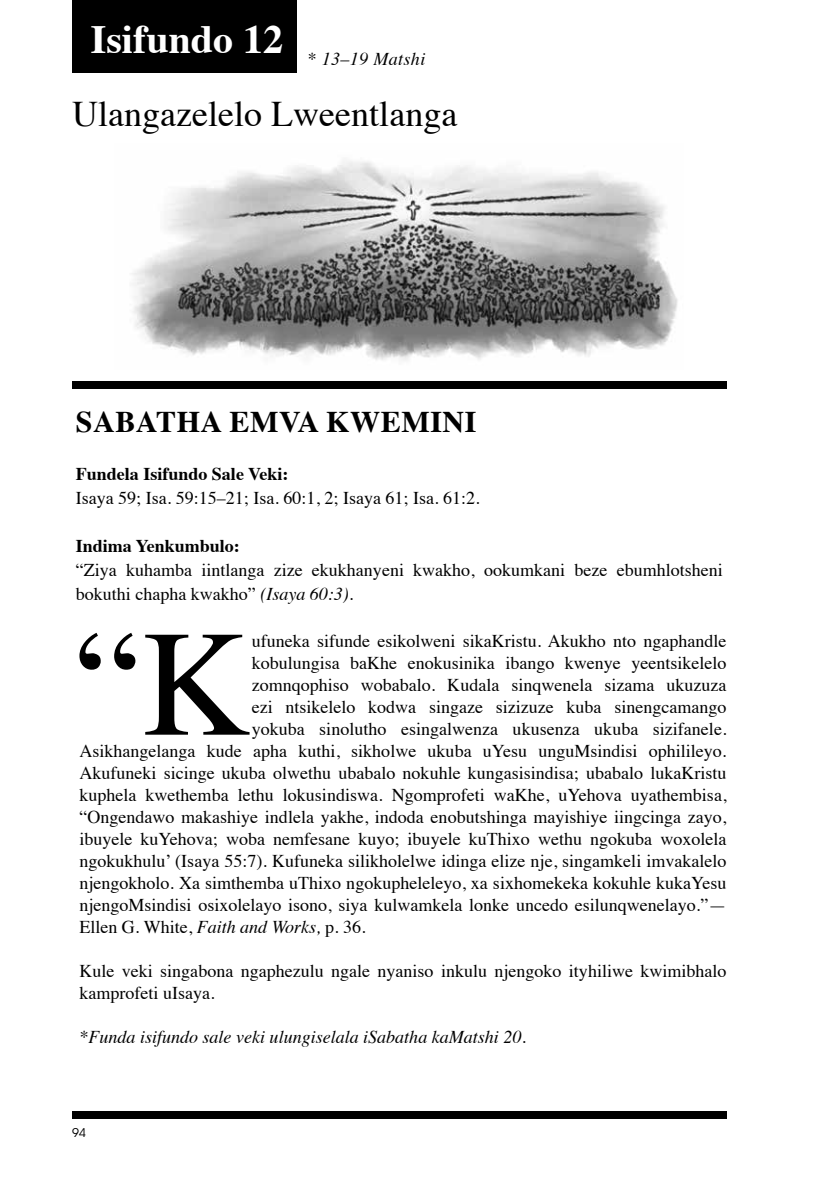
<style>
.page{position:relative;width:840px;height:1191px;background:#fff}
.page>*{position:absolute;margin:0;border:0;box-sizing:border-box;transform-origin:0 0}
.t1{font:151px "Times";color:#000}
.t2{font:700 40px "Times";color:#fff}
.t3{font:36px "Times";color:#000}
.t4{font:700 30px "Times";letter-spacing:.02em;color:#000}
.t5{font:18px/22px "Times";color:#000}
.t6{font:italic 18px "Times";color:#000}
.t7{font:700 18px "Times";color:#000}
.t8{font:italic 18px "Times";letter-spacing:.02em;color:#000}
.t9{font:12px "ITC Avant Garde Std";color:#000}
.s1{font-style:italic}
</style>
<div class="page">
<div style="left:72px;top:1111px;width:654px;height:8px;background:#000"></div>
<div style="left:72px;top:0;width:225px;height:72px;background:#000"></div>
<div style="left:72px;top:382px;width:654px;height:7px;background:#000"></div>
<img style="left:132px;top:161px;width:546px;height:200px">
<h2 class="t2" style="left:91px;top:1px;width:194px">Isifundo 12</h2>
<p class="t8" style="left:307px;top:43px;width:119px">* 13–19 Matshi</p>
<h3 class="t3" style="left:72px;top:80px;width:386px">Ulangazelelo Lweentlanga</h3>
<h3 class="t4" style="left:76px;top:393px;width:402px">SABATHA EMVA KWEMINI</h3>
<p class="t7" style="left:76px;top:456px;width:214px">Fundela Isifundo Sale Veki:</p>
<p class="t5" style="left:76px;top:485px;width:405px">Isaya 59; Isa. 59:15–21; Isa. 60:1, 2; Isaya 61; Isa. 61:2.</p>
<p class="t7" style="left:76px;top:528px;width:165px">Indima Yenkumbulo:</p>
<p class="t5" style="left:76px;top:556px;width:648px;line-height:24px">“Ziya kuhamba iintlanga zize ekukhanyeni kwakho, ookumkani beze ebumhlotsheni bokuthi chapha kwakho” <span class="s1">(Isaya 60:3).</span></p>
<h1 class="t1" style="left:75px;top:542px;width:178px">“K</h1>
<p class="t5" style="left:251px;top:628px;width:476px">ufuneka sifunde esikolweni sikaKristu. Akukho nto ngaphandle</p>
<p class="t5" style="left:251px;top:650px;width:476px">kobulungisa baKhe enokusinika ibango kwenye yeentsikelelo</p>
<p class="t5" style="left:251px;top:672px;width:476px">zomnqophiso wobabalo. Kudala sinqwenela sizama ukuzuza</p>
<p class="t5" style="left:251px;top:694px;width:476px">ezi ntsikelelo kodwa singaze sizizuze kuba sinengcamango</p>
<p class="t5" style="left:251px;top:716px;width:476px">yokuba sinolutho esingalwenza ukusenza ukuba sizifanele.</p>
<p class="t5" style="left:79px;top:738px;width:648px">Asikhangelanga kude apha kuthi, sikholwe ukuba uYesu unguMsindisi ophilileyo.</p>
<p class="t5" style="left:79px;top:760px;width:648px">Akufuneki sicinge ukuba olwethu ubabalo nokuhle kungasisindisa; ubabalo lukaKristu</p>
<p class="t5" style="left:79px;top:782px;width:648px">kuphela kwethemba lethu lokusindiswa. Ngomprofeti waKhe, uYehova uyathembisa,</p>
<p class="t5" style="left:79px;top:804px;width:648px">“Ongendawo makashiye indlela yakhe, indoda enobutshinga mayishiye iingcinga zayo,</p>
<p class="t5" style="left:79px;top:826px;width:648px">ibuyele kuYehova; woba nemfesane kuyo; ibuyele kuThixo wethu ngokuba woxolela</p>
<p class="t5" style="left:79px;top:848px;width:648px">ngokukhulu’ (Isaya 55:7). Kufuneka silikholelwe idinga elize nje, singamkeli imvakalelo</p>
<p class="t5" style="left:79px;top:870px;width:648px">njengokholo. Xa simthemba uThixo ngokupheleleyo, xa sixhomekeka kokuhle kukaYesu</p>
<p class="t5" style="left:79px;top:892px;width:648px">njengoMsindisi osixolelayo isono, siya kulwamkela lonke uncedo esilunqwenelayo.”—</p>
<p class="t5" style="left:79px;top:914px;width:287px">Ellen G. White, <span class="s1">Faith and Works,</span> p. 36.</p>
<p class="t5" style="left:79px;top:958px;width:648px">Kule veki singabona ngaphezulu ngale nyaniso inkulu njengoko ityhiliwe kwimibhalo kamprofeti uIsaya.</p>
<p class="t6" style="left:79px;top:1021px;width:448px">*Funda isifundo sale veki ulungiselala iSabatha kaMatshi 20.</p>
<p class="t9" style="left:72px;top:1125px;width:15px">94</p>
</div>
